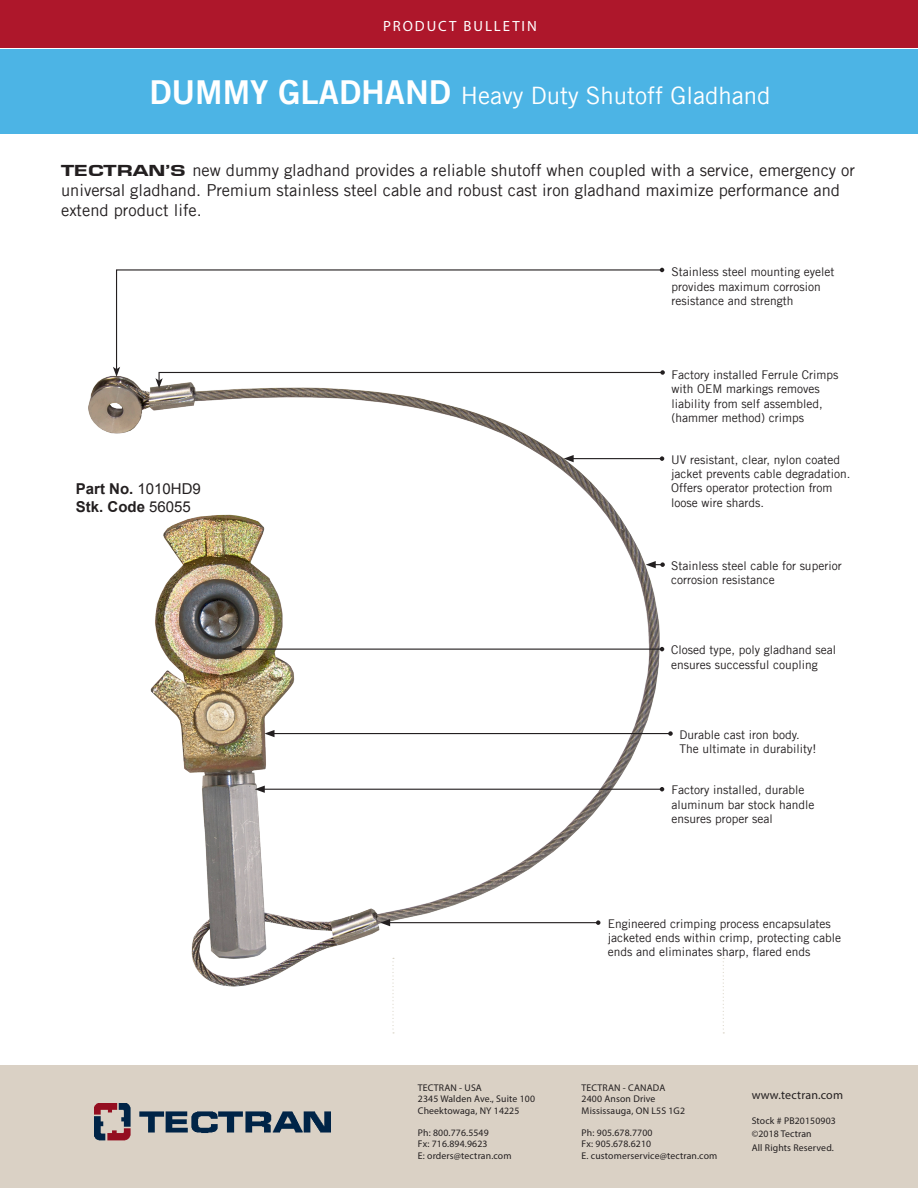
<style>
.page{position:relative;width:918px;height:1188px;background:#fff}
.page>*{position:absolute;margin:0;border:0;box-sizing:border-box;transform-origin:0 0}
.t1{font:24px "Trade Gothic LT";color:#fff}
.t2{font:16.5px/19.8px "Trade Gothic LT";color:#231f20}
.t3{font:700 15px "Arial";color:#231f20}
.t4{font:14.85px "Myriad Pro";letter-spacing:.13em;color:#fff}
.t5{font:12px/14.4px "Trade Gothic LT";color:#231f20}
.t6{font:12px "Myriad Pro";letter-spacing:.015em;color:#231f20}
.t7{font:9.75px "Myriad Pro";letter-spacing:.015em;color:#231f20}
.s1{font-family:"Trade Gothic LT Bold Two";font-size:33px}
.s2{font-family:"Eurose Heavyface"}
.s3{font-weight:400}
</style>
<div class="page">
<div style="left:0;top:50px;width:918px;height:84px;background:#4cb4e5"></div>
<div style="left:0;top:0;width:918px;height:47px;background:#ae172b"></div>
<img style="left:88px;top:375px;width:580px;height:612px">
<svg style="left:646px;top:561px;width:19px;height:7px"></svg>
<hr style="left:571px;top:458px;width:91px;height:1px;background:#231f20">
<svg style="left:660px;top:456px;width:4px;height:5px"></svg>
<svg style="left:564px;top:455px;width:10px;height:7px"></svg>
<hr style="left:239px;top:649px;width:423px;height:1px;background:#231f20">
<svg style="left:660px;top:647px;width:4px;height:4px"></svg>
<svg style="left:232px;top:645px;width:10px;height:8px"></svg>
<hr style="left:262px;top:789px;width:400px;height:1px;background:#231f20">
<svg style="left:660px;top:787px;width:4px;height:4px"></svg>
<svg style="left:255px;top:786px;width:10px;height:7px"></svg>
<hr style="left:272px;top:733px;width:398px;height:1px;background:#231f20">
<svg style="left:668px;top:731px;width:5px;height:5px"></svg>
<svg style="left:265px;top:730px;width:10px;height:7px"></svg>
<hr style="left:388px;top:922px;width:210px;height:1px;background:#231f20">
<svg style="left:596px;top:920px;width:4px;height:5px"></svg>
<svg style="left:380px;top:919px;width:10px;height:7px"></svg>
<svg style="left:116px;top:269px;width:547px;height:98px"></svg>
<svg style="left:660px;top:268px;width:4px;height:4px"></svg>
<svg style="left:113px;top:367px;width:7px;height:10px"></svg>
<svg style="left:155px;top:370px;width:510px;height:18px"></svg>
<div style="left:0;top:1066px;width:918px;height:122px;background:#dad1c5"></div>
<svg style="left:392px;top:958px;width:2px;height:75px"></svg>
<svg style="left:723px;top:958px;width:1px;height:75px"></svg>
<img style="left:94px;top:1103px;width:237px;height:38px">
<p class="t4" style="left:383px;top:17px;width:155px">PRODUCT BULLETIN</p>
<p class="t1" style="left:149px;top:81px;width:623px"><span class="s1">DUMMY GLADHAND</span> Heavy Duty Shutoff Gladhand</p>
<p class="t2" style="left:61px;top:160px;width:795px"><span class="s2">TECTRAN’S</span> new dummy gladhand provides a reliable shutoff when coupled with a service, emergency or universal gladhand. Premium stainless steel cable and robust cast iron gladhand maximize performance and extend product life.</p>
<p class="t5" style="left:672px;top:265px;width:164px">Stainless steel mounting eyelet provides maximum corrosion resistance and strength</p>
<p class="t3" style="left:76px;top:479px;width:127px">Part No. <span class="s3">1010HD9</span></p>
<p class="t3" style="left:76px;top:497px;width:117px">Stk. Code <span class="s3">56055</span></p>
<p class="t5" style="left:672px;top:367px;width:168px">Factory installed Ferrule Crimps with OEM markings removes liability from self assembled, (hammer method) crimps</p>
<p class="t5" style="left:671px;top:452px;width:181px">UV resistant, clear, nylon coated jacket prevents cable degradation.<br>Offers operator protection from loose wire shards.</p>
<p class="t5" style="left:671px;top:558px;width:172px">Stainless steel cable for superior corrosion resistance</p>
<p class="t5" style="left:671px;top:643px;width:166px">Closed type, poly gladhand seal ensures successful coupling</p>
<p class="t5" style="left:680px;top:727px;width:122px">Durable cast iron body.</p>
<p class="t5" style="left:680px;top:741px;width:139px">The ultimate in durability!</p>
<p class="t5" style="left:671px;top:783px;width:145px">Factory installed, durable aluminum bar stock handle ensures proper seal</p>
<p class="t5" style="left:608px;top:916px;width:235px">Engineered crimping process encapsulates jacketed ends within crimp, protecting cable ends and eliminates sharp, flared ends</p>
<p class="t7" style="left:418px;top:1082px;width:66px">TECTRAN - USA</p>
<p class="t7" style="left:418px;top:1093px;width:119px">2345 Walden Ave., Suite 100</p>
<p class="t7" style="left:418px;top:1104px;width:103px">Cheektowaga, NY 14225</p>
<p class="t7" style="left:418px;top:1127px;width:72px">Ph: 800.776.5549</p>
<p class="t7" style="left:418px;top:1138px;width:71px">Fx: 716.894.9623</p>
<p class="t7" style="left:418px;top:1149px;width:95px">E: orders@tectran.com</p>
<p class="t7" style="left:582px;top:1082px;width:85px">TECTRAN - CANADA</p>
<p class="t7" style="left:582px;top:1093px;width:75px">2400 Anson Drive</p>
<p class="t7" style="left:582px;top:1104px;width:105px">Mississauga, ON L5S 1G2</p>
<p class="t7" style="left:582px;top:1127px;width:72px">Ph: 905.678.7700</p>
<p class="t7" style="left:582px;top:1138px;width:71px">Fx: 905.678.6210</p>
<p class="t7" style="left:582px;top:1149px;width:137px">E. customerservice@tectran.com</p>
<p class="t6" style="left:752px;top:1087px;width:93px">www.tectran.com</p>
<p class="t7" style="left:752px;top:1114px;width:86px">Stock # PB20150903</p>
<p class="t7" style="left:752px;top:1128px;width:62px">©2018 Tectran</p>
<p class="t7" style="left:752px;top:1141px;width:84px">All Rights Reserved.</p>
</div>
